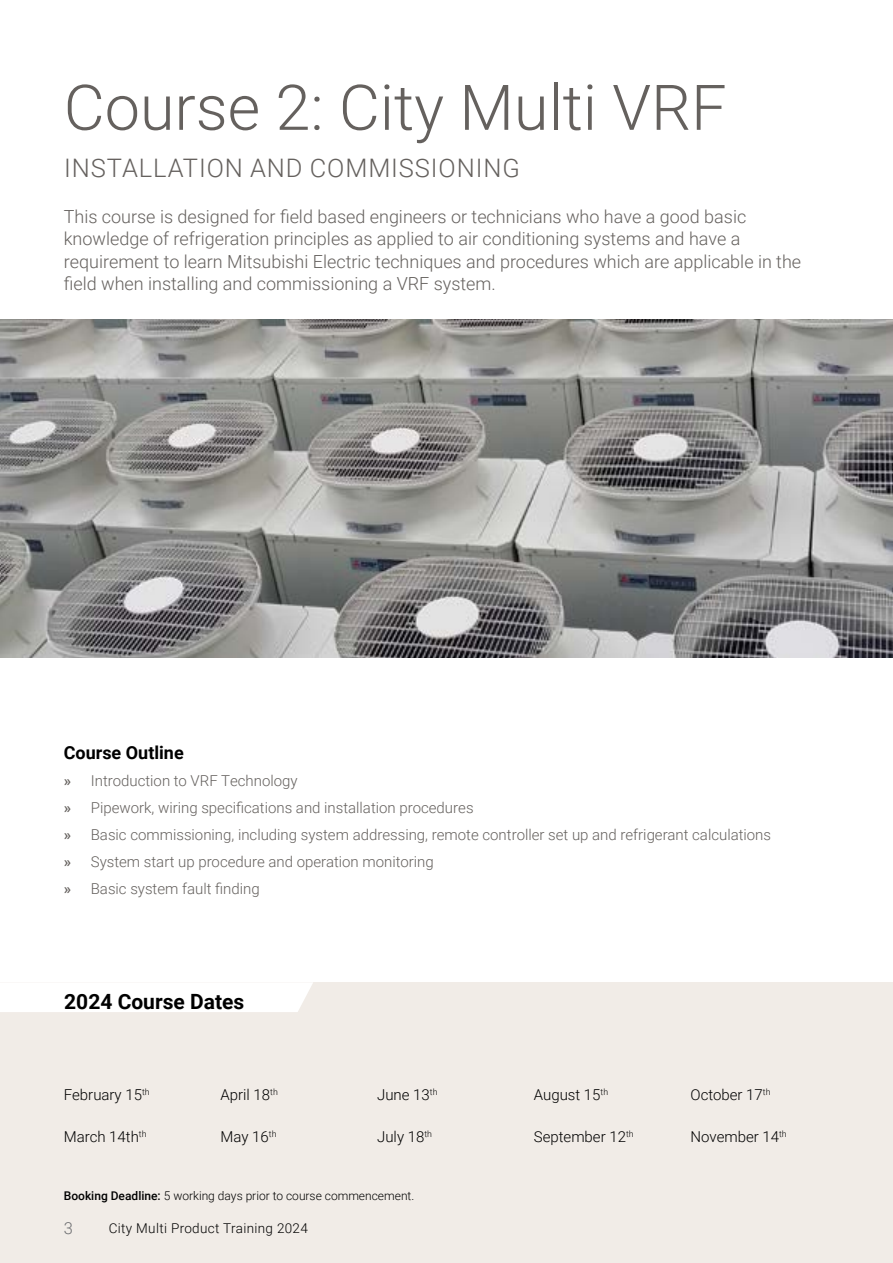
<style>
.page{position:relative;width:893px;height:1263px;background:#fff}
.page>*{position:absolute;margin:0;border:0;box-sizing:border-box;transform-origin:0 0}
.t1{font:300 63px "Roboto";color:#65615e}
.t2{font:300 25.5px "Roboto";letter-spacing:.035em;color:#65615e}
.t3{font:700 21px "Roboto";color:#000}
.t4{font:300 18px/22.5px "Roboto";color:#65615e}
.t5{font:700 18px "Roboto";color:#000}
.t6{font:300 16.5px "Roboto";color:#6d6e71}
.t7{font:300 15px/27px "Roboto";color:#65615e}
.t8{font:300 15px "Roboto";color:#000}
.t9{font:300 13.5px "Roboto";letter-spacing:.025em;color:#000}
.t10{font:300 12px "Roboto";color:#000}
.s1{font-weight:500}
</style>
<div class="page">
<div style="left:0;top:982px;width:893px;height:281px;background:#f1ece7"></div>
<img style="left:0;top:319px;width:893px;height:338px">
<div style="left:0;top:982px;width:313px;height:30px;background:#fff"></div>
<h1 class="t1" style="left:64px;top:82px;width:664px">Course 2: City Multi VRF</h1>
<h2 class="t2" style="left:64px;top:158px;width:457px">INSTALLATION AND COMMISSIONING</h2>
<p class="t4" style="left:64px;top:205px;width:739px">This course is designed for field based engineers or technicians who have a good basic knowledge of refrigeration principles as applied to air conditioning systems and have a requirement to learn Mitsubishi Electric techniques and procedures which are applicable in the field when installing and commissioning a VRF system.</p>
<p class="t5" style="left:64px;top:743px;width:122px">Course Outline</p>
<p class="t7" style="left:64px;top:769px;width:709px"><span class="s1">»</span> Introduction to VRF Technology<br><span class="s1">»</span> Pipework, wiring specifications and installation procedures<br><span class="s1">»</span> Basic commissioning, including system addressing, remote controller set up and refrigerant calculations <span class="s1">»</span> System start up procedure and operation monitoring<br><span class="s1">»</span> Basic system fault finding</p>
<p class="t3" style="left:64px;top:989px;width:182px">2024 Course Dates</p>
<p class="t8" style="left:64px;top:1089px;width:87px">February 15<sup>th</sup></p>
<p class="t8" style="left:64px;top:1131px;width:84px">March 14th<sup>th</sup></p>
<p class="t8" style="left:220px;top:1089px;width:59px">April 18<sup>th</sup></p>
<p class="t8" style="left:220px;top:1131px;width:58px">May 16<sup>th</sup></p>
<p class="t8" style="left:377px;top:1089px;width:62px">June 13<sup>th</sup></p>
<p class="t8" style="left:377px;top:1131px;width:56px">July 18<sup>th</sup></p>
<p class="t10" style="left:64px;top:1187px;width:352px"><span class="s1">Booking Deadline:</span> 5 working days prior to course commencement.</p>
<p class="t6" style="left:64px;top:1222px;width:11px">3</p>
<p class="t9" style="left:109px;top:1223px;width:201px">City Multi Product Training 2024</p>
<p class="t8" style="left:534px;top:1089px;width:76px">August 15<sup>th</sup></p>
<p class="t8" style="left:534px;top:1126px;width:101px">September 12<sup>th</sup></p>
<p class="t8" style="left:690px;top:1089px;width:81px">October 17<sup>th</sup></p>
<p class="t8" style="left:690px;top:1126px;width:98px">November 14<sup>th</sup></p>
</div>
